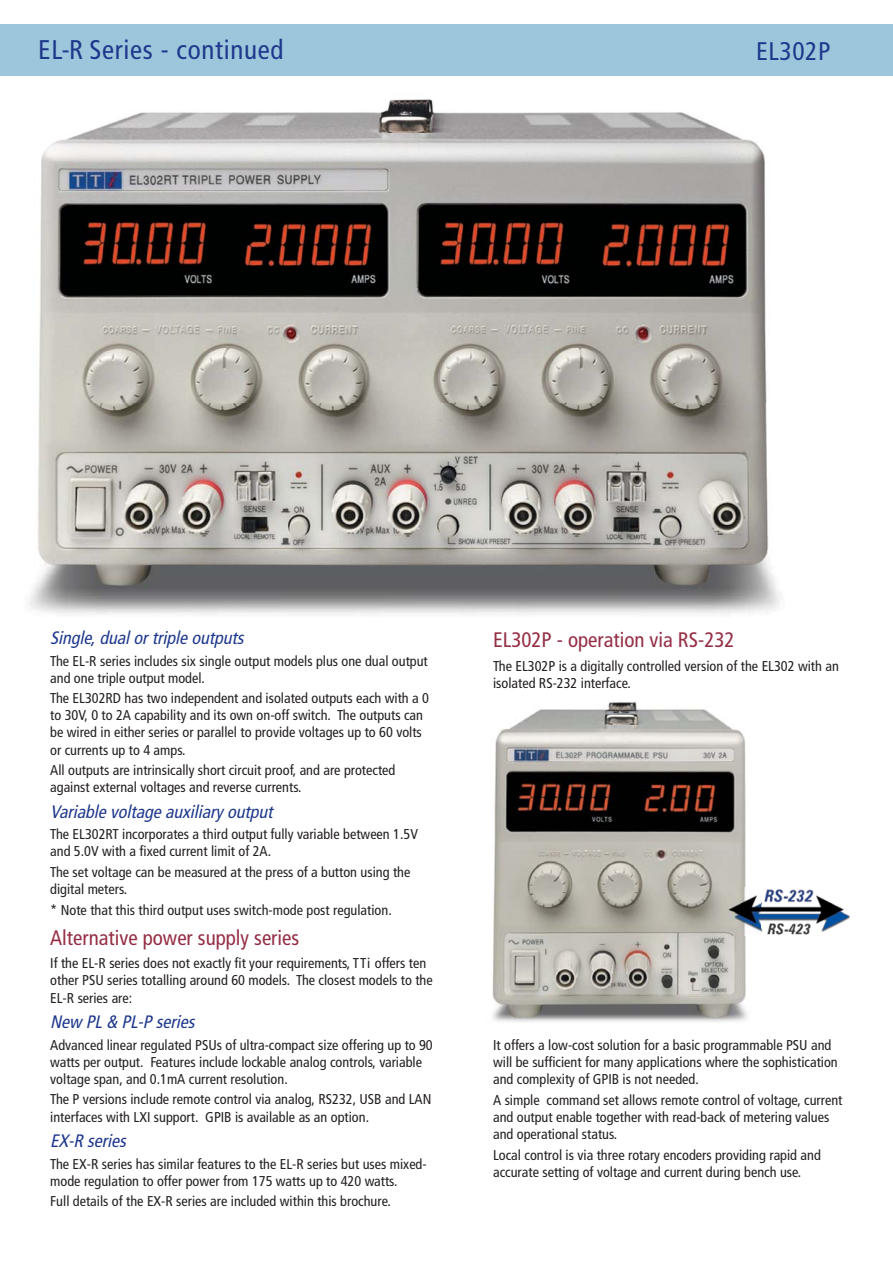
<style>
.page{position:relative;width:893px;height:1263px;background:#fff}
.page>*{position:absolute;margin:0;border:0;box-sizing:border-box;transform-origin:0 0}
.t1{font:condensed 27px "Frutiger";letter-spacing:.025em;color:#1e388c}
.t2{font:condensed 25.5px "Frutiger";letter-spacing:.025em;color:#1e388c}
.t3{font:condensed 21px "Frutiger";color:#952e45}
.t4{font:italic condensed 18px "Frutiger";color:#1e388c}
.t5{font:condensed 14.25px/17.1px "Frutiger";color:#231f20}
</style>
<div class="page">
<div style="left:0;top:24px;width:893px;height:51px;background:#9cc6db"></div>
<img style="left:28px;top:99px;width:753px;height:515px">
<img style="left:492px;top:701px;width:255px;height:321px">
<img style="left:727px;top:887px;width:124px;height:49px">
<h1 class="t1" style="left:38px;top:39px;width:247px">EL-R Series - continued</h1>
<h2 class="t2" style="left:756px;top:41px;width:76px">EL302P</h2>
<p class="t4" style="left:50px;top:631px;width:198px">Single,dualortriple outputs</p>
<p class="t5" style="left:50px;top:653px;width:379px">The EL-R series includes six single output models plus one dual output and one triple output model.</p>
<p class="t5" style="left:50px;top:691px;width:380px">The EL302RD has two independent and isolated outputs each with a 0 to 30V, 0 to 2A capability and its own on-off switch. The outputs can be wired in either series or parallel to provide voltages up to 60 volts or currents up to 4 amps.</p>
<p class="t5" style="left:50px;top:763px;width:347px">All outputs are intrinsically short circuit proof, and are protected against external voltages and reverse currents.</p>
<p class="t4" style="left:50px;top:805px;width:227px">Variable voltage auxiliary output</p>
<p class="t5" style="left:50px;top:827px;width:369px">The EL302RT incorporates a third output fully variable between 1.5V and 5.0V with a fixed current limit of 2A.</p>
<p class="t5" style="left:50px;top:865px;width:362px">The set voltage can be measured at the press of a button using the digital meters.</p>
<p class="t5" style="left:50px;top:902px;width:343px">* Note that this third output uses switch-mode post regulation.</p>
<h3 class="t3" style="left:50px;top:929px;width:250px">Alternative power supply series</h3>
<p class="t5" style="left:50px;top:956px;width:384px">If the EL-R series does not exactly fit your requirements, TTi offers ten other PSU series totalling around 60 models. The closest models to the<br>EL-R series are:</p>
<p class="t4" style="left:50px;top:1015px;width:149px">New PL &amp; PL-P series</p>
<p class="t5" style="left:50px;top:1037px;width:384px">Advanced linear regulated PSUs of ultra-compact size offering up to 90 watts per output. Features include lockable analog controls, variable voltage span, and 0.1mA current resolution.</p>
<p class="t5" style="left:50px;top:1092px;width:383px">The P versions include remote control via analog, RS232, USB and LAN interfaces with LXI support. GPIB is available as an option.</p>
<p class="t4" style="left:50px;top:1134px;width:81px">EX-R series</p>
<p class="t5" style="left:50px;top:1156px;width:378px">The EX-R series has similar features to the EL-R series but uses mixed&shy;mode regulation to offer power from 175 watts up to 420 watts.</p>
<p class="t5" style="left:50px;top:1194px;width:342px">Full details of the EX-R series are included within this brochure.</p>
<h3 class="t3" style="left:493px;top:632px;width:243px">EL302P - operation via RS-232</h3>
<p class="t5" style="left:493px;top:658px;width:347px">The EL302P is a digitally controlled version of the EL302 with an isolated RS-232 interface.</p>
<p class="t5" style="left:493px;top:1038px;width:346px">It offers a low-cost solution for a basic programmable PSU and will be sufficient for many applications where the sophistication and complexity of GPIB is not needed.</p>
<p class="t5" style="left:493px;top:1092px;width:351px">A simple command set allows remote control of voltage, current and output enable together with read-back of metering values and operational status.</p>
<p class="t5" style="left:493px;top:1147px;width:329px">Local control is via three rotary encoders providing rapid and accurate setting of voltage and current during bench use.</p>
</div>
